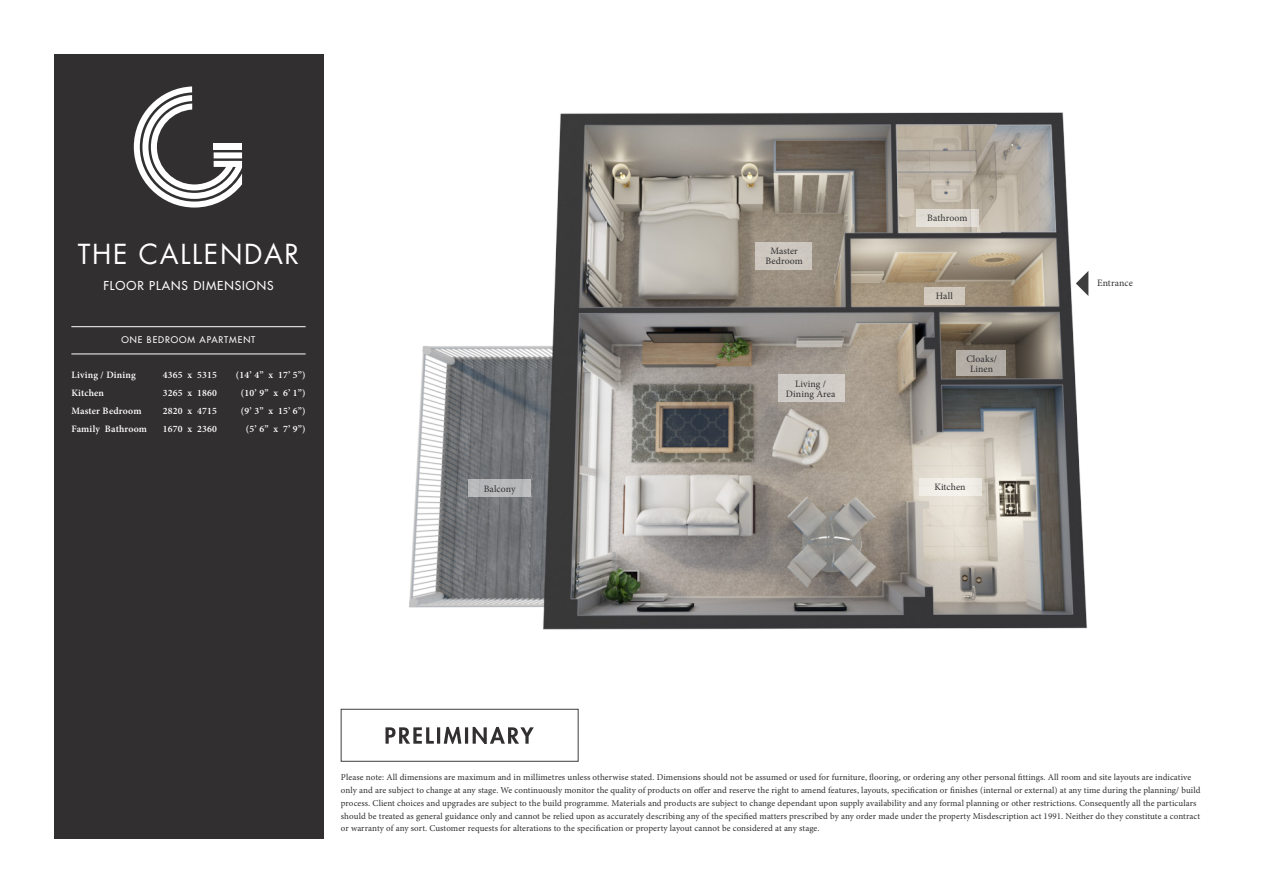
<style>
.page{position:relative;width:1263px;height:893px;background:#fff}
.page>*{position:absolute;margin:0;border:0;box-sizing:border-box;transform-origin:0 0}
.t1{font:27px "Futura LT";letter-spacing:.06em;color:#fff}
.t2{font:500 12px "Futura Std";letter-spacing:.08em;color:#fff}
.dimensions{font:600 9.75px/18px "Minion Pro";letter-spacing:.02em;color:#fff}
.t3{font:9.75px/10.5px "Minion Pro";letter-spacing:.01em;color:#312f30;text-align:center}
.t4{font:9px/12.8px "Minion Pro";letter-spacing:.005em;color:#312f30}
.t5{font:500 9px "Futura Std";letter-spacing:.1em;color:#fff}
</style>
<div class="page">
<div style="left:54px;top:54px;width:269px;height:785px;background:#312f30"></div>
<svg style="left:134px;top:86px;width:108px;height:122px"></svg>
<hr style="left:71px;top:354px;width:235px;height:1px;background:#fff">
<hr style="left:71px;top:326px;width:235px;height:1px;background:#fff">
<svg style="left:385px;top:727px;width:149px;height:17px"></svg>
<div style="left:341px;top:709px;width:237px;height:52px;border:1px solid #3e3e3f"></div>
<img style="left:410px;top:112px;width:679px;height:518px">
<div style="left:919px;top:478px;width:62px;height:18px;background:#f2efe9"></div>
<div style="left:956px;top:350px;width:50px;height:26px;background:#b2ada6"></div>
<div style="left:924px;top:287px;width:40px;height:18px;background:#d1c9bd"></div>
<div style="left:916px;top:209px;width:62px;height:18px;background:#e0dbd4"></div>
<div style="left:778px;top:374px;width:67px;height:28px;background:#d0cbc6"></div>
<div style="left:756px;top:242px;width:56px;height:28px;background:#cdc7c0"></div>
<div style="left:468px;top:479px;width:62px;height:18px;background:#b9b9bb"></div>
<svg style="left:1076px;top:271px;width:12px;height:25px"></svg>
<p class="t1" style="left:78px;top:236px;width:223px">THE CALLENDAR</p>
<h2 class="t2" style="left:103px;top:278px;width:172px">FLOOR PLANS DIMENSIONS</h2>
<p class="t5" style="left:122px;top:334px;width:135px">ONE BEDROOM APARTMENT</p>
<p class="dimensions" style="left:71px;top:366px;width:66px">Living / Dining</p>
<p class="dimensions" style="left:71px;top:384px;width:77px">Kitchen<br>Master Bedroom<br>Family Bathroom</p>
<p class="dimensions" style="left:163px;top:366px;width:56px;text-align:justify">4365 x 5315<br>3265 x 1860<br>2820 x 4715<br>1670 x 2360</p>
<p class="dimensions" style="left:236px;top:366px;width:71px">(14’ 4” x 17’ 5”)</p>
<p class="dimensions" style="left:241px;top:384px;width:66px">(10’ 9” x 6’ 1”)</p>
<p class="dimensions" style="left:241px;top:402px;width:66px">(9’ 3” x 15’ 6”)</p>
<p class="dimensions" style="left:246px;top:420px;width:61px">(5’ 6” x 7’ 9”)</p>
<p class="t3" style="left:484px;top:483px;width:33px">Balcony</p>
<p class="t3" style="left:765px;top:246px;width:39px">Master<br>Bedroom</p>
<p class="t3" style="left:795px;top:378px;width:32px">Living /</p>
<p class="t3" style="left:786px;top:389px;width:51px">Dining Area</p>
<p class="t3" style="left:927px;top:212px;width:42px">Bathroom</p>
<p class="t3" style="left:936px;top:291px;width:18px">Hall</p>
<p class="t3" style="left:966px;top:353px;width:32px">Cloaks/<br>Linen</p>
<p class="t3" style="left:934px;top:481px;width:33px">Kitchen</p>
<p class="t3" style="left:1097px;top:278px;width:37px">Entrance</p>
<p class="t4" style="left:341px;top:771px;width:861px">Please note: All dimensions are maximum and in millimetres unless otherwise stated. Dimensions should not be assumed or used for furniture, flooring, or ordering any other personal fittings. All room and site layouts are indicative only and are subject to change at any stage. We continuously monitor the quality of products on offer and reserve the right to amend features, layouts, specification or finishes (internal or external) at any time during the planning/ build process. Client choices and upgrades are subject to the build programme. Materials and products are subject to change dependant upon supply availability and any formal planning or other restrictions. Consequently all the particulars should be treated as general guidance only and cannot be relied upon as accurately describing any of the specified matters prescribed by any order made under the property Misdescription act 1991. Neither do they constitute a contract or warranty of any sort. Customer requests for alterations to the specification or property layout cannot be considered at any stage.</p>
</div>
